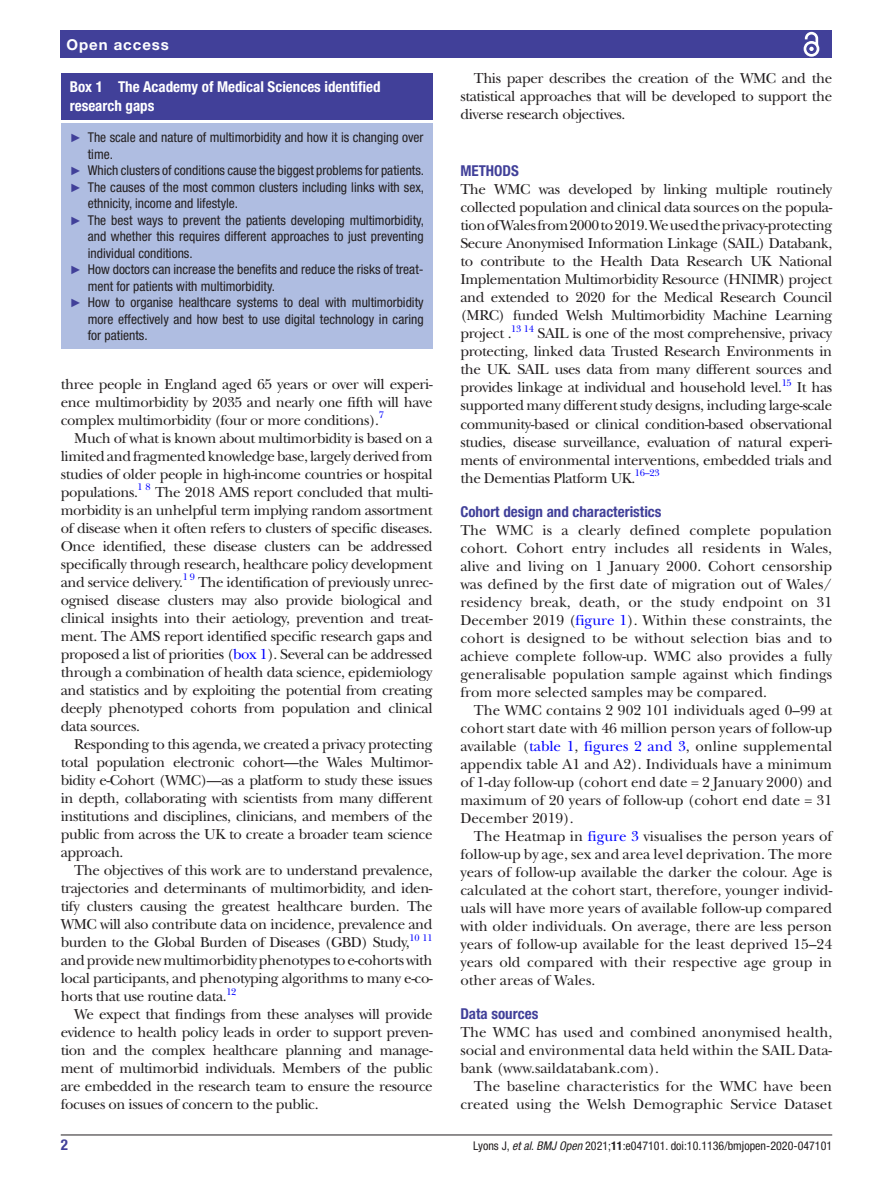
<style>
.page{position:relative;width:893px;height:1191px;background:#fff}
.page>*{position:absolute;margin:0;border:0;box-sizing:border-box;transform-origin:0 0}
.t1{font:15px/18px "New Baskerville";letter-spacing:-.025em;color:#231f20;text-align:justify}
.t2{font:15px/18px "New Baskerville";color:#231f20;text-align:right}
.t3{font:700 condensed 15px/18px "Helvetica Neue LT Std";color:#fff}
.t4{font:700 condensed 15px "Helvetica Neue LT Std";color:#414099}
.t5{font:700 15px "Helvetica Neue LT Std";letter-spacing:.065em;color:#fff}
.t6{font:condensed 13.5px "Helvetica Neue LT Std";color:#231f20}
.t7{font:condensed 12px "Helvetica Neue LT Std";color:#231f20}
.t8{font:9.9px "New Baskerville";letter-spacing:-.025em;color:#00f}
.s1{font-family:"Arial";font-stretch:normal;font-size:12px;color:#414099}
.s2{color:#00f}
.s3{font-style:italic}
.s4{font-weight:700}
</style>
<div class="page">
<hr style="left:61px;top:1134px;width:771px;height:1px;background:#231f20">
<div style="left:61px;top:31px;width:771px;height:27px;background:#414099"></div>
<svg style="left:803px;top:31px;width:17px;height:26px"></svg>
<div style="left:61px;top:73px;width:372px;height:46px;background:#414099"></div>
<div style="left:61px;top:124px;width:372px;height:225px;background:#afbde1"></div>
<p class="t5" style="left:66px;top:35px;width:104px">Open access</p>
<p class="t3" style="left:70px;top:78px;width:312px">Box 1 The Academy of Medical Sciences identified research gaps</p>
<p class="t6" style="left:70px;top:130px;width:355px"><span class="s1">►</span> The scale and nature of multimorbidity and how it is changing over</p>
<p class="t6" style="left:88px;top:146px;width:27px">time.</p>
<p class="t6" style="left:70px;top:163px;width:356px"><span class="s1">►</span> Which clusters of conditions cause the biggest problems for patients.</p>
<p class="t6" style="left:70px;top:179px;width:356px"><span class="s1">►</span> The causes of the most common clusters including links with sex,</p>
<p class="t6" style="left:88px;top:196px;width:152px">ethnicity, income and lifestyle.</p>
<p class="t6" style="left:70px;top:212px;width:356px"><span class="s1">►</span> The best ways to prevent the patients developing multimorbidity,</p>
<p class="t6" style="left:88px;top:229px;width:337px">and whether this requires different approaches to just preventing</p>
<p class="t6" style="left:88px;top:245px;width:106px">individual conditions.</p>
<p class="t6" style="left:70px;top:262px;width:355px"><span class="s1">►</span> How doctors can increase the benefits and reduce the risks of treat-</p>
<p class="t6" style="left:88px;top:278px;width:189px">ment for patients with multimorbidity.</p>
<p class="t6" style="left:70px;top:295px;width:355px"><span class="s1">►</span> How to organise healthcare systems to deal with multimorbidity</p>
<p class="t6" style="left:88px;top:311px;width:337px">more effectively and how best to use digital technology in caring</p>
<p class="t6" style="left:88px;top:328px;width:61px">for patients.</p>
<p class="t1" style="left:61px;top:375px;width:373px">three people in England aged 65 years or over will experi&shy;ence multimorbidity by 2035 and nearly one fifth will have complex multimorbidity (four or more conditions).</p>
<p class="t8" style="left:379px;top:409px;width:7px">7</p>
<p class="t1" style="left:61px;top:429px;width:373px;text-indent:14px">Much of what is known about multimorbidity is based on a limited and fragmented knowledge base, largely derived from studies of older people in high-income countries or hospital populations.</p>
<p class="t8" style="left:137px;top:481px;width:15px">1 8</p>
<p class="t1" style="left:61px;top:483px;width:373px;text-indent:94px">The 2018 AMS report concluded that multi&shy;morbidity is an unhelpful term implying random assortment of disease when it often refers to clusters of specific diseases.<br>Once identified, these disease clusters can be addressed specifically through research, healthcare policy development and service delivery.</p>
<p class="t8" style="left:183px;top:571px;width:14px">1 9</p>
<p class="t1" style="left:61px;top:573px;width:373px;text-indent:137px">The identification of previously unrec&shy;ognised disease clusters may also provide biological and clinical insights into their aetiology, prevention and treat&shy;ment. The AMS report identified specific research gaps and proposed a list of priorities (<span class="s2">box 1</span>). Several can be addressed through a combination of health data science, epidemiology and statistics and by exploiting the potential from creating deeply phenotyped cohorts from population and clinical data sources.</p>
<p class="t1" style="left:61px;top:735px;width:373px;text-indent:14px">Responding to this agenda, we created a privacy protecting total population electronic cohort—the Wales Multimor&shy;bidity e-Cohort (WMC)—as a platform to study these issues in depth, collaborating with scientists from many different institutions and disciplines, clinicians, and members of the public from across the UK to create a broader team science approach.</p>
<p class="t1" style="left:61px;top:861px;width:373px;text-indent:14px">The objectives of this work are to understand prevalence, trajectories and determinants of multimorbidity, and iden&shy;tify clusters causing the greatest healthcare burden. The WMC will also contribute data on incidence, prevalence and burden to the Global Burden of Diseases (GBD) Study,</p>
<p class="t8" style="left:409px;top:931px;width:25px">10 11</p>
<p class="t1" style="left:61px;top:951px;width:373px">and provide new multimorbidity phenotypes to e-cohorts with local participants, and phenotyping algorithms to many e-co&shy;horts that use routine data.</p>
<p class="t8" style="left:226px;top:985px;width:12px">12</p>
<p class="t1" style="left:61px;top:1005px;width:373px;text-indent:14px">We expect that findings from these analyses will provide evidence to health policy leads in order to support preven&shy;tion and the complex healthcare planning and manage&shy;ment of multimorbid individuals. Members of the public are embedded in the research team to ensure the resource focuses on issues of concern to the public.</p>
<p class="t1" style="left:460px;top:69px;width:373px;text-indent:14px">This paper describes the creation of the WMC and the statistical approaches that will be developed to support the diverse research objectives.</p>
<p class="t4" style="left:460px;top:162px;width:60px">METHODS</p>
<p class="t1" style="left:460px;top:181px;width:373px">The WMC was developed by linking multiple routinely collected population and clinical data sources on the popula&shy;tion of Wales from 2000 to 2019. We used the privacy-protecting Secure Anonymised Information Linkage (SAIL) Databank, to contribute to the Health Data Research UK National Implementation Multimorbidity Resource (HNIMR) project and extended to 2020 for the Medical Research Council (MRC) funded Welsh Multimorbidity Machine Learning project .</p>
<p class="t8" style="left:511px;top:323px;width:24px">13 14</p>
<p class="t1" style="left:460px;top:325px;width:373px;text-indent:77px">SAIL is one of the most comprehensive, privacy protecting, linked data Trusted Research Environments in the UK. SAIL uses data from many different sources and provides linkage at individual and household level.</p>
<p class="t8" style="left:782px;top:377px;width:12px">15</p>
<p class="t1" style="left:460px;top:379px;width:373px;text-indent:336px">It has supported many different study designs, including large-scale community-based or clinical condition-based observational studies, disease surveillance, evaluation of natural experi&shy;ments of environmental interventions, embedded trials and the Dementias Platform UK.</p>
<p class="t8" style="left:635px;top:467px;width:26px">16–23</p>
<p class="t4" style="left:460px;top:502px;width:203px">Cohort design and characteristics</p>
<p class="t1" style="left:460px;top:521px;width:373px">The WMC is a clearly defined complete population cohort. Cohort entry includes all residents in Wales, alive and living on 1 January 2000. Cohort censorship was defined by the first date of migration out of Wales/ residency break, death, or the study endpoint on 31<br>December 2019 (<span class="s2">figure 1</span>). Within these constraints, the cohort is designed to be without selection bias and to achieve complete follow-up. WMC also provides a fully generalisable population sample against which findings from more selected samples may be compared.</p>
<p class="t1" style="left:460px;top:701px;width:373px;text-indent:14px">The WMC contains 2 902 101 individuals aged 0–99 at cohort start date with 46 million person years of follow-up available (<span class="s2">table 1</span>, <span class="s2">figures 2 and 3</span>, online supplemental appendix table A1 and A2). Individuals have a minimum of 1-day follow-up (cohort end date = 2 January 2000) and maximum of 20 years of follow-up (cohort end date = 31<br>December 2019).</p>
<p class="t1" style="left:460px;top:827px;width:373px;text-indent:14px">The Heatmap in <span class="s2">figure 3</span> visualises the person years of follow-up by age, sex and area level deprivation. The more years of follow-up available the darker the colour. Age is calculated at the cohort start, therefore, younger individ&shy;uals will have more years of available follow-up compared with older individuals. On average, there are less person years of follow-up available for the least deprived 15–24 years old compared with their respective age group in other areas of Wales.</p>
<p class="t4" style="left:460px;top:1005px;width:79px">Data sources</p>
<p class="t1" style="left:460px;top:1023px;width:373px">The WMC has used and combined anonymised health, social and environmental data held within the SAIL Data&shy;bank (www.saildatabank.com).</p>
<p class="t2" style="left:460px;top:1077px;width:373px">The baseline characteristics for the WMC have been created using the Welsh Demographic Service Dataset</p>
<p class="t4" style="left:61px;top:1135px;width:9px">2</p>
<p class="t7" style="left:473px;top:1138px;width:360px">Lyons J, <span class="s3">et al</span>. <span class="s3">BMJ Open</span> 2021;<span class="s4">11</span>:e047101. doi:10.1136/bmjopen-2020-047101</p>
</div>
